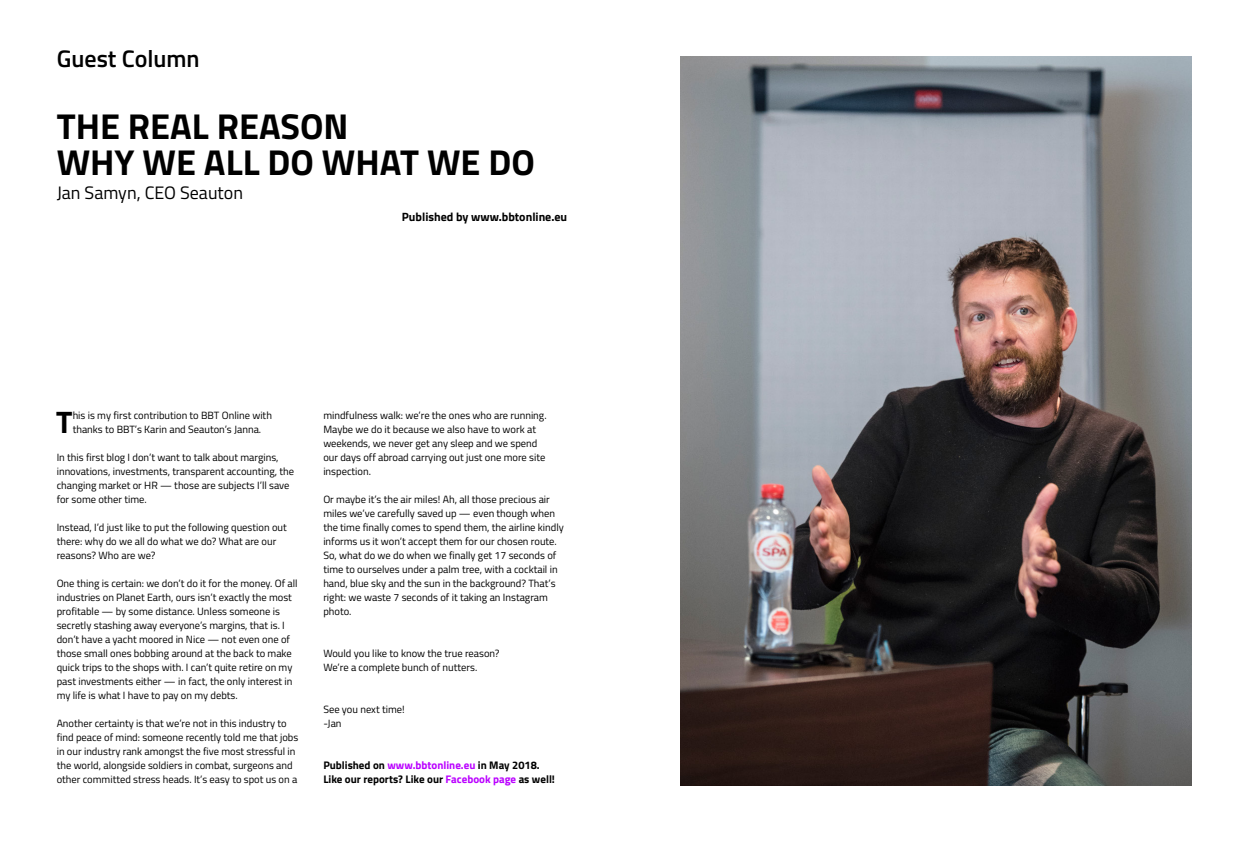
<style>
.page{position:relative;width:1248px;height:842px;background:#fff}
.page>*{position:absolute;margin:0;border:0;box-sizing:border-box;transform-origin:0 0}
.t1{font:700 36px/36px "Titillium Web";color:#000}
.t2{font:700 31.1px "Titillium Web";color:#000}
.t3{font:600 24px "Titillium Web";color:#000}
.t4{font:18px "Titillium Web";color:#000}
.t5{font:700 12px "Titillium Web";color:#000}
.t6{font:700 11px/14px "Titillium Web";color:#000}
.t7{font:10.5px/14px "Titillium Web";color:#000}
.s1{color:#ba00ff}
</style>
<div class="page">
<img style="left:680px;top:57px;width:511px;height:728px">
<h3 class="t3" style="left:57px;top:40px;width:144px">Guest Column</h3>
<h1 class="t1" style="left:57px;top:106px;width:479px">THE REAL REASON<br>WHY WE ALL DO WHAT WE DO</h1>
<h3 class="t4" style="left:57px;top:179px;width:188px">Jan Samyn, CEO Seauton</h3>
<p class="t5" style="left:402px;top:208px;width:167px">Published by www.bbtonline.eu</p>
<h2 class="t2" style="left:56px;top:399px;width:18px">T</h2>
<p class="t7" style="left:73px;top:408px;width:201px">his is my first contribution to BBT Online with thanks to BBT’s Karin and Seauton’s Janna.</p>
<p class="t7" style="left:57px;top:450px;width:239px">In this first blog I don’t want to talk about margins, innovations, investments, transparent accounting, the changing market or HR — those are subjects I’ll save for some other time.</p>
<p class="t7" style="left:57px;top:520px;width:231px">Instead, I’d just like to put the following question out there: why do we all do what we do? What are our reasons? Who are we?</p>
<p class="t7" style="left:57px;top:576px;width:242px">One thing is certain: we don’t do it for the money. Of all industries on Planet Earth, ours isn’t exactly the most profitable — by some distance. Unless someone is secretly stashing away everyone’s margins, that is. I don’t have a yacht moored in Nice — not even one of those small ones bobbing around at the back to make quick trips to the shops with. I can’t quite retire on my past investments either — in fact, the only interest in my life is what I have to pay on my debts.</p>
<p class="t7" style="left:57px;top:716px;width:243px">Another certainty is that we’re not in this industry to find peace of mind: someone recently told me that jobs in our industry rank amongst the five most stressful in the world, alongside soldiers in combat, surgeons and other committed stress heads. It’s easy to spot us on a</p>
<p class="t7" style="left:323px;top:408px;width:225px">mindfulness walk: we’re the ones who are running.<br>Maybe we do it because we also have to work at weekends, we never get any sleep and we spend our days off abroad carrying out just one more site inspection.</p>
<p class="t7" style="left:323px;top:492px;width:242px">Or maybe it’s the air miles! Ah, all those precious air miles we’ve carefully saved up — even though when the time finally comes to spend them, the airline kindly informs us it won’t accept them for our chosen route.<br>So, what do we do when we finally get 17 seconds of time to ourselves under a palm tree, with a cocktail in hand, blue sky and the sun in the background? That’s right: we waste 7 seconds of it taking an Instagram photo.</p>
<p class="t7" style="left:323px;top:646px;width:178px">Would you like to know the true reason?<br>We’re a complete bunch of nutters.</p>
<p class="t7" style="left:323px;top:702px;width:83px">See you next time! -Jan</p>
<p class="t6" style="left:323px;top:758px;width:233px">Published on <span class="s1">www.bbtonline.eu</span> in May 2018.<br>Like our reports? Like our <span class="s1">Facebook page</span> as well!</p>
</div>
